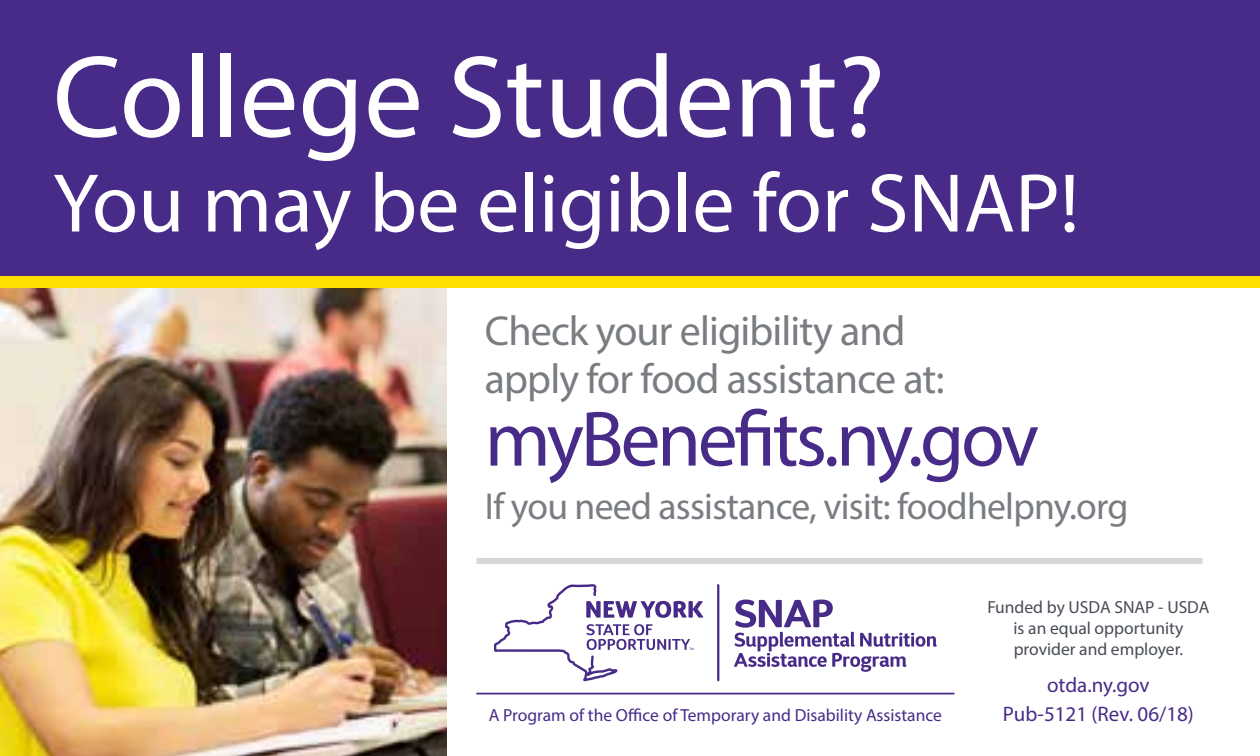
<style>
.page{position:relative;width:1260px;height:756px;background:#fff}
.page>*{position:absolute;margin:0;border:0;box-sizing:border-box;transform-origin:0 0}
.t1{font:117.25px "Myriad Pro";color:#fff}
.t2{font:84px "Myriad Pro";color:#fff}
.t3{font:79.1px "Myriad Pro";letter-spacing:-.04em;color:#482b88}
.t4{font:42px/49px "Myriad Pro";letter-spacing:-.02em;color:#797d82}
.t5{font:37.8px "Myriad Pro";letter-spacing:-.02em;color:#797d82}
.t6{font:21px "Myriad Pro";color:#482b88}
.t7{font:17.5px/21px "Myriad Pro";color:#474c55;text-align:center}
.t8{font:17.5px "Myriad Pro";color:#482b88}
</style>
<div class="page">
<img style="left:0;top:288px;width:447px;height:468px">
<div style="left:0;top:0;width:1260px;height:282px;background:#482b88"></div>
<div style="left:0;top:277px;width:1260px;height:11px;background:#ffdf00"></div>
<div style="left:477px;top:558px;width:726px;height:6px;background:#d7d8d6"></div>
<hr style="left:476px;top:693px;width:478px;height:1px;background:#482b88">
<hr style="left:717px;top:584px;width:2px;height:97px;background:#482b88">
<svg style="left:494px;top:584px;width:209px;height:97px"></svg>
<svg style="left:734px;top:600px;width:203px;height:72px"></svg>
<h1 class="t1" style="left:53px;top:25px;width:834px">College Student?</h1>
<h2 class="t2" style="left:53px;top:152px;width:1028px">You may be eligible for SNAP!</h2>
<h3 class="t4" style="left:485px;top:305px;width:461px">Check your eligibility and apply for food assistance at:</h3>
<h3 class="t3" style="left:485px;top:390px;width:556px">myBenefits.ny.gov</h3>
<h3 class="t5" style="left:485px;top:483px;width:645px">If you need assistance, visit: foodhelpny.org</h3>
<p class="t7" style="left:987px;top:596px;width:224px">Funded by USDA SNAP - USDA is an equal opportunity provider and employer.</p>
<p class="t6" style="left:1047px;top:672px;width:104px">otda.ny.gov</p>
<p class="t8" style="left:489px;top:704px;width:455px">A Program of the Office of Temporary and Disability Assistance</p>
<p class="t6" style="left:1003px;top:701px;width:192px">Pub-5121 (Rev. 06/18)</p>
</div>
